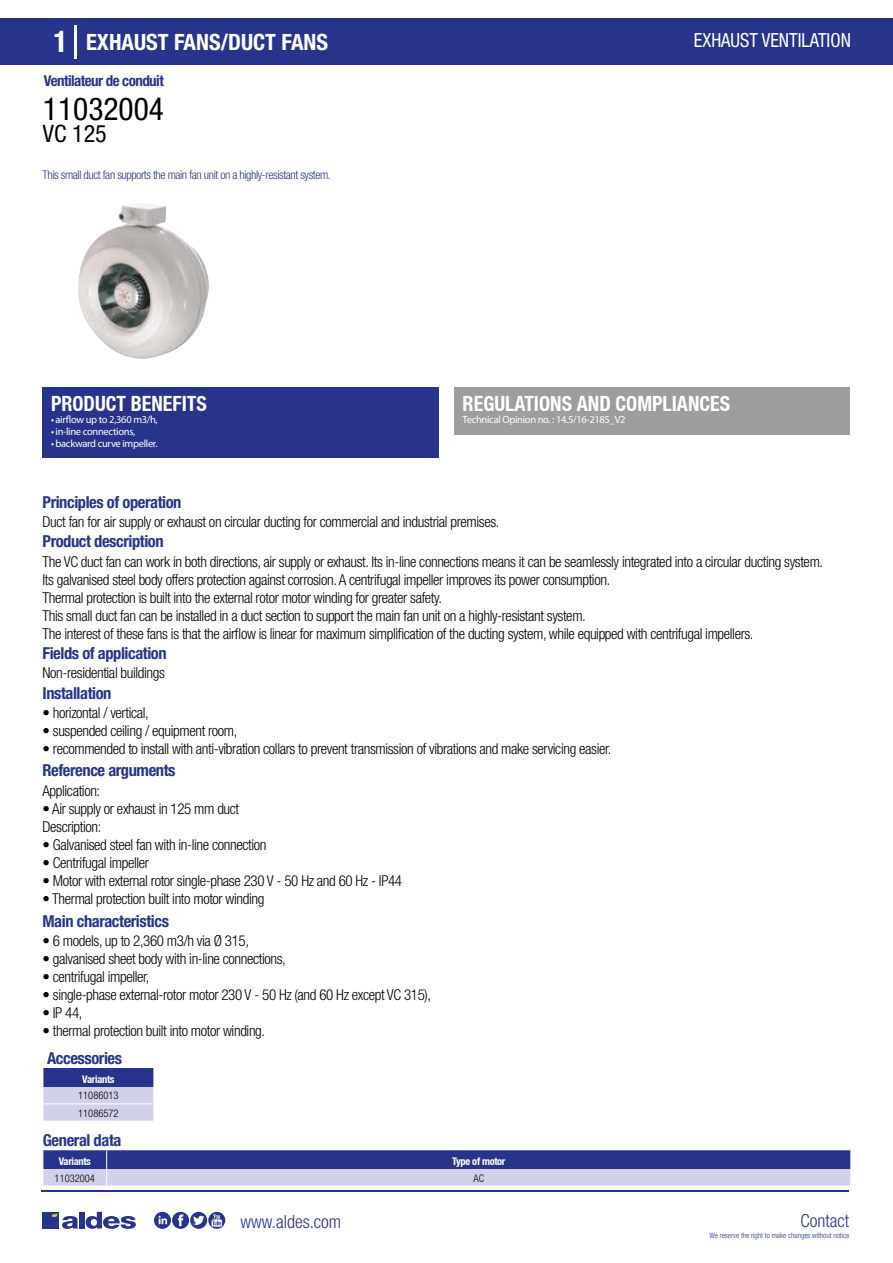
<style>
.page{position:relative;width:893px;height:1263px;background:#fff}
.page>*{position:absolute;margin:0;border:0;box-sizing:border-box;transform-origin:0 0}
.t1{font:condensed 31.5px "Helvetica Neue LT Std";color:#000}
.t2{font:condensed 24px "Helvetica Neue LT Std";color:#000}
.t3{font:700 condensed 22.5px "Helvetica Neue LT Std";color:#fff}
.t4{font:700 condensed 21px "Helvetica Neue";color:#fff;scale:.95 1}
.t5{font:condensed 19.5px "Helvetica Neue LT Std";color:#fff;scale:.95 1}
.t6{font:300 condensed 18px "Helvetica Neue";color:#28348b}
.t7{font:700 condensed 16.5px "Helvetica Neue LT Std";letter-spacing:-.025em;color:#28348b}
.t8{font:300 condensed 15px/18px "Helvetica Neue LT Std";letter-spacing:-.025em;color:#000}
.t9{font:700 condensed 15px "Helvetica Neue LT Std";letter-spacing:-.035em;color:#28348b}
.t10{font:300 condensed 12px "Helvetica Neue LT Std";letter-spacing:-.035em;color:#28348b}
.t11{font:10.5px "Myriad Pro";letter-spacing:-.03em;color:#fff}
.t12{font:700 condensed 10.5px "Helvetica Neue";letter-spacing:-.03em;color:#fff}
.t13{font:300 condensed 10.5px/17.2px "Helvetica Neue";color:#000}
.t14{font:300 condensed 7.5px "Helvetica Neue";color:#28348b}
.s1{font-size:30px}
</style>
<div class="page">
<div style="left:0;top:18px;width:893px;height:46px;background:#28348b"></div>
<div style="left:454px;top:387px;width:396px;height:48px;background:#9d9d9c"></div>
<div style="left:43px;top:387px;width:396px;height:70px;background:#28348b"></div>
<hr style="left:74px;top:25px;width:2px;height:33px;background:#fff">
<svg style="left:78px;top:203px;width:131px;height:156px"></svg>
<svg style="left:43px;top:1068px;width:111px;height:53px;background:#979ac8"></svg>
<svg style="left:43px;top:1150px;width:808px;height:36px;background:#7a80b9"></svg>
<hr style="left:41px;top:1190px;width:808px;height:1px;background:#28348b">
<svg style="left:154px;top:1212px;width:71px;height:17px"></svg>
<div style="left:42px;top:1212px;width:17px;height:16px;background:#28348b"></div>
<div style="left:79px;top:1212px;width:5px;height:16px;background:#28348b"></div>
<svg style="left:86px;top:1212px;width:50px;height:17px"></svg>
<svg style="left:52px;top:1213px;width:26px;height:16px"></svg>
<h3 class="t3" style="left:54px;top:28px;width:276px"><span class="s1">1</span> EXHAUST FANS/DUCT FANS</h3>
<h3 class="t5" style="left:694px;top:29px;width:167px">EXHAUST VENTILATION</h3>
<p class="t9" style="left:44px;top:71px;width:121px">Ventilateur de conduit</p>
<h1 class="t1" style="left:43px;top:91px;width:122px">11032004</h1>
<h2 class="t2" style="left:43px;top:120px;width:65px">VC 125</h2>
<p class="t10" style="left:43px;top:167px;width:290px">This small duct fan supports the main fan unit on a highly-resistant system.</p>
<h3 class="t4" style="left:51px;top:391px;width:166px">PRODUCT BENEFITS</h3>
<p class="t11" style="left:51px;top:413px;width:108px">• airflow up to 2,360 m3/h,</p>
<p class="t11" style="left:51px;top:425px;width:86px">• in-line connections,</p>
<p class="t11" style="left:51px;top:437px;width:108px">• backward curve impeller.</p>
<h3 class="t4" style="left:463px;top:391px;width:283px">REGULATIONS AND COMPLIANCES</h3>
<p class="t11" style="left:463px;top:413px;width:164px">Technical Opinion no. : 14.5/16-2185_V2</p>
<p class="t7" style="left:43px;top:492px;width:140px">Principles of operation</p>
<p class="t7" style="left:43px;top:531px;width:123px">Product description</p>
<p class="t8" style="left:43px;top:513px;width:458px">Duct fan for air supply or exhaust on circular ducting for commercial and industrial premises.</p>
<p class="t8" style="left:43px;top:552px;width:782px">The VC duct fan can work in both directions, air supply or exhaust. Its in-line connections means it can be seamlessly integrated into a circular ducting system.<br>Its galvanised steel body offers protection against corrosion. A centrifugal impeller improves its power consumption.<br>Thermal protection is built into the external rotor motor winding for greater safety.<br>This small duct fan can be installed in a duct section to support the main fan unit on a highly-resistant system.<br>The interest of these fans is that the airflow is linear for maximum simplification of the ducting system, while equipped with centrifugal impellers.</p>
<p class="t8" style="left:43px;top:664px;width:124px">Non-residential buildings</p>
<p class="t8" style="left:43px;top:703px;width:108px">• horizontal / vertical,</p>
<p class="t8" style="left:43px;top:721px;width:196px">• suspended ceiling / equipment room,</p>
<p class="t8" style="left:43px;top:739px;width:570px">• recommended to install with anti-vibration collars to prevent transmission of vibrations and make servicing easier.</p>
<p class="t7" style="left:43px;top:643px;width:126px">Fields of application</p>
<p class="t7" style="left:43px;top:683px;width:70px">Installation</p>
<p class="t7" style="left:43px;top:760px;width:135px">Reference arguments</p>
<p class="t8" style="left:43px;top:781px;width:59px">Application:</p>
<p class="t8" style="left:43px;top:799px;width:198px">• Air supply or exhaust in 125 mm duct<br>Description:</p>
<p class="t8" style="left:43px;top:835px;width:225px">• Galvanised steel fan with in-line connection</p>
<p class="t8" style="left:43px;top:853px;width:108px">• Centrifugal impeller</p>
<p class="t8" style="left:43px;top:871px;width:361px">• Motor with external rotor single-phase 230 V - 50 Hz and 60 Hz - IP44</p>
<p class="t8" style="left:43px;top:889px;width:223px">• Thermal protection built into motor winding</p>
<p class="t7" style="left:43px;top:911px;width:128px">Main characteristics</p>
<p class="t8" style="left:43px;top:931px;width:208px">• 6 models, up to 2,360 m3/h via Ø 315,</p>
<p class="t8" style="left:43px;top:949px;width:245px">• galvanised sheet body with in-line connections,</p>
<p class="t8" style="left:43px;top:967px;width:108px">• centrifugal impeller,</p>
<p class="t8" style="left:43px;top:985px;width:390px">• single-phase external-rotor motor 230 V - 50 Hz (and 60 Hz except VC 315),</p>
<p class="t8" style="left:43px;top:1003px;width:42px">• IP 44,</p>
<p class="t8" style="left:43px;top:1021px;width:224px">• thermal protection built into motor winding.</p>
<p class="t7" style="left:47px;top:1048px;width:76px">Accessories</p>
<p class="t12" style="left:82px;top:1072px;width:34px">Variants</p>
<p class="t13" style="left:78px;top:1087px;width:42px">11086013<br>11086572</p>
<p class="t7" style="left:43px;top:1130px;width:80px">General data</p>
<p class="t12" style="left:59px;top:1155px;width:34px">Variants</p>
<p class="t12" style="left:452px;top:1155px;width:55px">Type of motor</p>
<p class="t13" style="left:55px;top:1169px;width:42px">11032004</p>
<p class="t13" style="left:473px;top:1169px;width:12px">AC</p>
<p class="t6" style="left:240px;top:1211px;width:102px">www.aldes.com</p>
<p class="t6" style="left:800px;top:1211px;width:50px">Contact</p>
<p class="t14" style="left:709px;top:1230px;width:141px">We reserve the right to make changes without notice</p>
</div>
